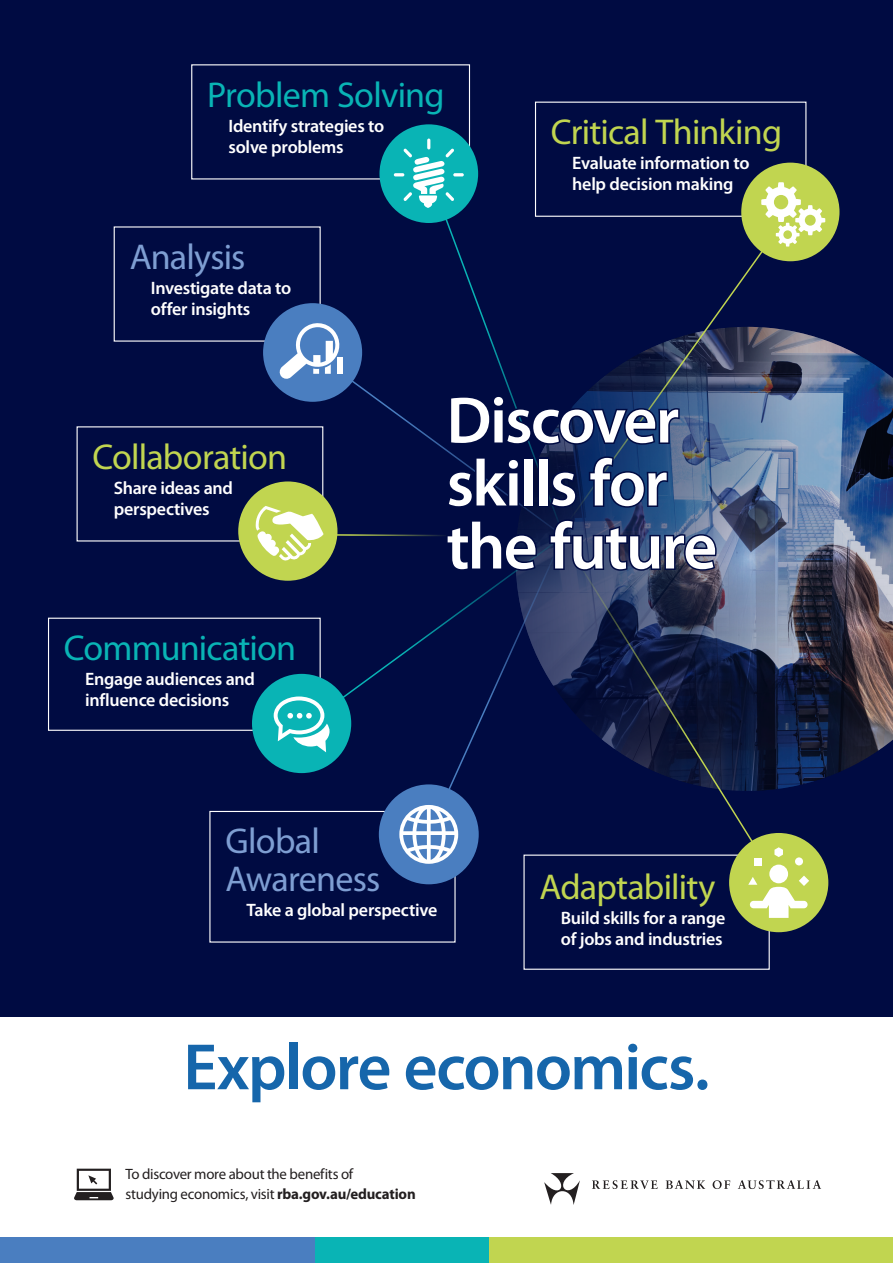
<style>
.page{position:relative;width:893px;height:1263px;background:#fff}
.page>*{position:absolute;margin:0;border:0;box-sizing:border-box;transform-origin:0 0}
.t1{font:600 66px/63px "Myriad Pro";letter-spacing:-.03em;color:#fff}
.t2{font:600 66px "Myriad Pro";letter-spacing:-.025em;color:#1666ab}
.t3{font:36px "Myriad Pro";letter-spacing:-.025em;color:#c1d550}
.t4{font:36px "Myriad Pro";letter-spacing:-.02em;color:#09b4b5}
.t5{font:36px/37.5px "Myriad Pro";letter-spacing:-.025em;color:#7e9ed2}
.t6{font:600 18px/21px "Myriad Pro";letter-spacing:-.015em;color:#fff}
.t7{font:15px/20.2px "Myriad Pro";letter-spacing:-.015em;color:#231f20}
.s1{font-weight:700}
</style>
<div class="page">
<div style="left:0;top:0;width:893px;height:1016px;background:#000b42"></div>
<img style="left:718px;top:331px;width:175px;height:458px">
<svg style="left:74px;top:1169px;width:40px;height:31px"></svg>
<svg style="left:436px;top:174px;width:99px;height:147px"></svg>
<svg style="left:718px;top:539px;width:61px;height:336px"></svg>
<svg style="left:711px;top:219px;width:80px;height:312px"></svg>
<div style="left:48px;top:618px;width:273px;height:113px;border:1px solid #fff"></div>
<div style="left:523px;top:854px;width:247px;height:116px;border:1px solid #fff"></div>
<div style="left:535px;top:102px;width:271px;height:115px;border:1px solid #fff"></div>
<div style="left:0;top:1237px;width:321px;height:26px;background:#4a7ec0"></div>
<div style="left:315px;top:1237px;width:176px;height:26px;background:#09b4b5"></div>
<div style="left:489px;top:1237px;width:404px;height:26px;background:#c1d550"></div>
<svg style="left:592px;top:1180px;width:66px;height:9px"></svg>
<svg style="left:666px;top:1180px;width:39px;height:9px"></svg>
<svg style="left:713px;top:1180px;width:17px;height:9px"></svg>
<svg style="left:738px;top:1180px;width:83px;height:9px"></svg>
<svg style="left:544px;top:1173px;width:36px;height:32px"></svg>
<div style="left:379px;top:784px;width:100px;height:100px;background:#4a7ec0;border-radius:50%"></div>
<div style="left:238px;top:481px;width:99px;height:100px;background:#c1d550;border-radius:50%"></div>
<div style="left:379px;top:124px;width:99px;height:99px;background:#09b4b5;border-radius:50%"></div>
<svg style="left:394px;top:139px;width:70px;height:69px"></svg>
<div style="left:263px;top:303px;width:99px;height:99px;background:#4a7ec0;border-radius:50%"></div>
<svg style="left:255px;top:321px;width:463px;height:543px"></svg>
<div style="left:729px;top:833px;width:99px;height:99px;background:#c1d550;border-radius:50%"></div>
<svg style="left:774px;top:847px;width:9px;height:10px"></svg>
<div style="left:769px;top:864px;width:19px;height:19px;background:#fff;border-radius:50%"></div>
<div style="left:795px;top:857px;width:8px;height:8px;background:#fff;border-radius:50%"></div>
<svg style="left:748px;top:875px;width:61px;height:43px"></svg>
<div style="left:754px;top:858px;width:8px;height:7px;background:#fff"></div>
<div style="left:741px;top:163px;width:98px;height:98px;background:#c1d550;border-radius:50%"></div>
<svg style="left:761px;top:182px;width:64px;height:65px"></svg>
<h2 class="t4" style="left:207px;top:72px;width:239px">Problem Solving</h2>
<p class="t6" style="left:228px;top:115px;width:157px">Identify strategies to solve problems</p>
<h2 class="t5" style="left:130px;top:237px;width:117px">Analysis</h2>
<p class="t6" style="left:151px;top:277px;width:142px">Investigate data to offer insights</p>
<h2 class="t3" style="left:551px;top:110px;width:233px">Critical Thinking</h2>
<p class="t6" style="left:572px;top:152px;width:179px">Evaluate information to help decision making</p>
<h2 class="t3" style="left:93px;top:434px;width:196px">Collaboration</h2>
<p class="t6" style="left:114px;top:477px;width:121px">Share ideas and perspectives</p>
<h2 class="t4" style="left:64px;top:626px;width:234px">Communication</h2>
<p class="t6" style="left:85px;top:668px;width:171px">Engage audiences and influence decisions</p>
<h1 class="t1" style="left:446px;top:387px;width:272px">Discover skills for the future</h1>
<h2 class="t5" style="left:225px;top:822px;width:156px">Global<br>Awareness</h2>
<p class="t6" style="left:247px;top:899px;width:192px">Take a global perspective</p>
<h2 class="t3" style="left:539px;top:865px;width:178px">Adaptability</h2>
<p class="t6" style="left:561px;top:907px;width:166px">Build skills for a range of jobs and industries</p>
<h1 class="t2" style="left:183px;top:1025px;width:528px">Explore economics.</h1>
<p class="t7" style="left:125px;top:1163px;width:292px">To discover more about the benefits of<br>studying economics, visit <span class="s1">rba.gov.au/education</span></p>
</div>
